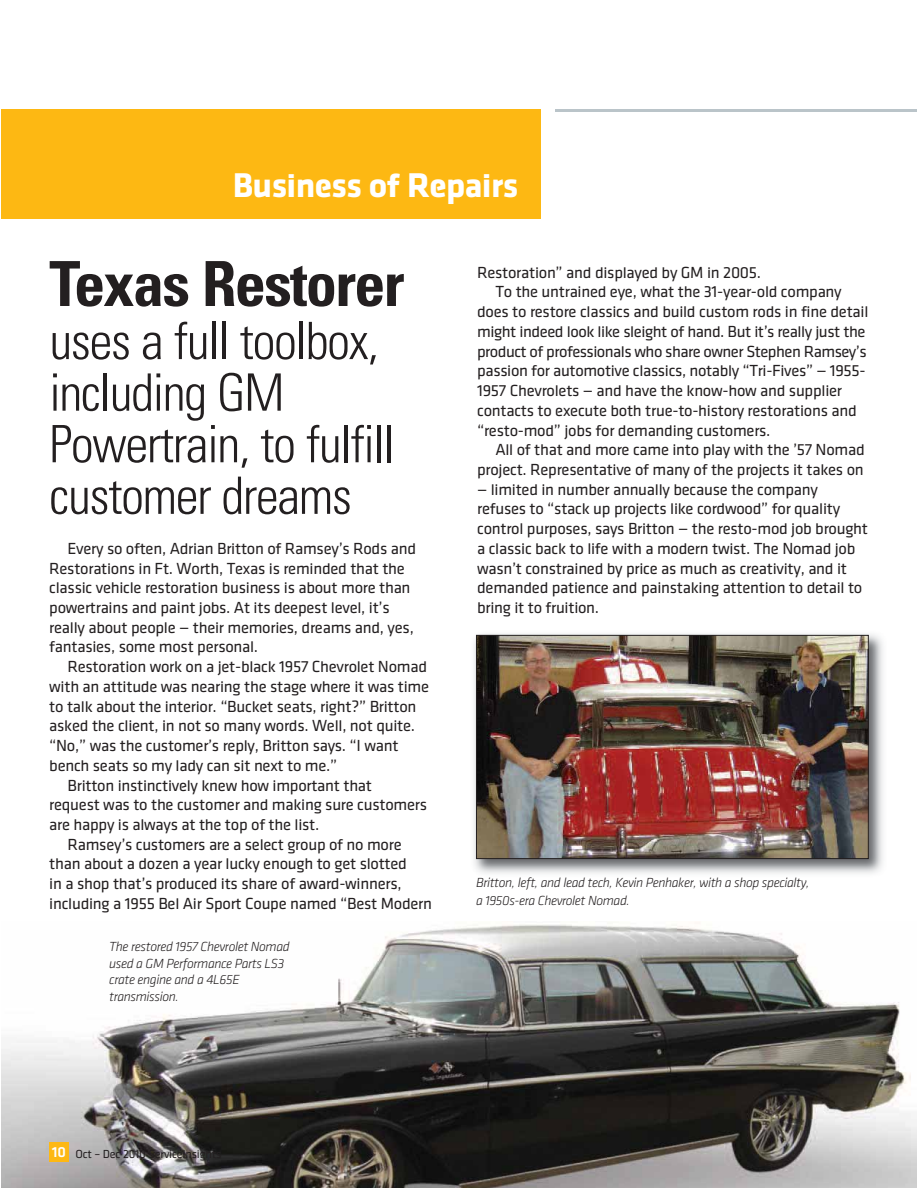
<style>
.page{position:relative;width:918px;height:1188px;background:#fff}
.page>*{position:absolute;margin:0;border:0;box-sizing:border-box;transform-origin:0 0}
.t1{font:700 condensed 62.25px "Univers LT Std";letter-spacing:-.025em;color:#231f20}
.t2{font:300 condensed 51.6px/51.6px "Univers LT Std";letter-spacing:-.025em;color:#231f20}
.t3{font:35.7px "Goodwrench Klavika Bold";letter-spacing:-.015em;color:#fff}
.t4{font:16.65px/19.8px "Goodwrench Klavika Regular";letter-spacing:-.015em;color:#231f20}
.t5{font:italic 13.65px/16.6px "Goodwrench Klavika Light";letter-spacing:-.03em;color:#231f20}
.t6{font:12.15px "Goodwrench Klavika Regular";letter-spacing:-.015em;color:#231f20}
.s1{font-family:"Goodwrench Klavika Medium";font-size:15.15px;color:#fff}
</style>
<div class="page">
<img style="left:2px;top:924px;width:914px;height:264px">
<img style="left:474px;top:634px;width:409px;height:240px">
<img style="left:478px;top:637px;width:389px;height:220px">
<div style="left:476px;top:635px;width:393px;height:224px;border:1px solid #231f20"></div>
<hr style="left:555px;top:109px;width:361px;height:3px;background:#bac4c9">
<div style="left:2px;top:109px;width:539px;height:109px;background:#fdb813"></div>
<div style="left:49px;top:1142px;width:20px;height:20px;background:#fdb813"></div>
<h3 class="t3" style="left:233px;top:174px;width:287px">Business of Repairs</h3>
<h1 class="t1" style="left:49px;top:248px;width:357px">Texas Restorer</h1>
<h2 class="t2" style="left:49px;top:320px;width:347px">uses a full toolbox, including GM<br>Powertrain, to fulfill customer dreams</h2>
<p class="t4" style="left:49px;top:540px;width:368px;text-indent:18px">Every so often, Adrian Britton of Ramsey’s Rods and Restorations in Ft. Worth, Texas is reminded that the classic vehicle restoration business is about more than powertrains and paint jobs. At its deepest level, it’s really about people — their memories, dreams and, yes, fantasies, some most personal.</p>
<p class="t4" style="left:68px;top:659px;width:361px">Restoration work on a jet-black 1957 Chevrolet Nomad</p>
<p class="t4" style="left:49px;top:678px;width:381px">with an attitude was nearing the stage where it was time</p>
<p class="t4" style="left:49px;top:698px;width:369px">to talk about the interior. “Bucket seats, right?” Britton</p>
<p class="t4" style="left:49px;top:718px;width:367px">asked the client, in not so many words. Well, not quite.</p>
<p class="t4" style="left:49px;top:738px;width:351px">“No,” was the customer’s reply, Britton says. “I want</p>
<p class="t4" style="left:49px;top:757px;width:290px">bench seats so my lady can sit next to me.”</p>
<p class="t4" style="left:68px;top:777px;width:306px">Britton instinctively knew how important that</p>
<p class="t4" style="left:49px;top:797px;width:379px">request was to the customer and making sure customers</p>
<p class="t4" style="left:49px;top:816px;width:272px">are happy is always at the top of the list.</p>
<p class="t4" style="left:68px;top:836px;width:336px">Ramsey’s customers are a select group of no more</p>
<p class="t4" style="left:49px;top:856px;width:359px">than about a dozen a year lucky enough to get slotted</p>
<p class="t4" style="left:49px;top:876px;width:354px">in a shop that’s produced its share of award-winners,</p>
<p class="t4" style="left:49px;top:895px;width:384px">including a 1955 Bel Air Sport Coupe named “Best Modern</p>
<p class="t5" style="left:109px;top:939px;width:182px">The restored 1957 Chevrolet Nomad used a GM Performance Parts LS3 crate engine and a 4L65E transmission.</p>
<p class="t4" style="left:477px;top:264px;width:286px">Restoration” and displayed by GM in 2005.</p>
<p class="t4" style="left:495px;top:284px;width:348px">To the untrained eye, what the 31-year-old company</p>
<p class="t4" style="left:477px;top:304px;width:393px">does to restore classics and build custom rods in fine detail</p>
<p class="t4" style="left:477px;top:323px;width:390px">might indeed look like sleight of hand. But it’s really just the</p>
<p class="t4" style="left:477px;top:343px;width:391px">product of professionals who share owner Stephen Ramsey’s</p>
<p class="t4" style="left:477px;top:363px;width:390px">passion for automotive classics, notably “Tri-Fives” — 1955-</p>
<p class="t4" style="left:477px;top:383px;width:366px">1957 Chevrolets — and have the know-how and supplier</p>
<p class="t4" style="left:477px;top:402px;width:381px">contacts to execute both true-to-history restorations and</p>
<p class="t4" style="left:477px;top:422px;width:295px">“resto-mod” jobs for demanding customers.</p>
<p class="t4" style="left:495px;top:442px;width:371px">All of that and more came into play with the ’57 Nomad</p>
<p class="t4" style="left:477px;top:461px;width:388px">project. Representative of many of the projects it takes on</p>
<p class="t4" style="left:477px;top:481px;width:392px">— limited in number annually because the company refuses to “stack up projects like cordwood” for quality control purposes, says Britton — the resto-mod job brought a classic back to life with a modern twist. The Nomad job wasn’t constrained by price as much as creativity, and it demanded patience and painstaking attention to detail to bring it to fruition.</p>
<p class="t5" style="left:476px;top:875px;width:335px;line-height:18.1px">Britton, left, and lead tech, Kevin Penhaker, with a shop specialty, a 1950s-era Chevrolet Nomad.</p>
<p class="t6" style="left:52px;top:1150px;width:171px"><span class="s1">10</span> Oct – Dec 2010 ServiceInsights</p>
</div>
